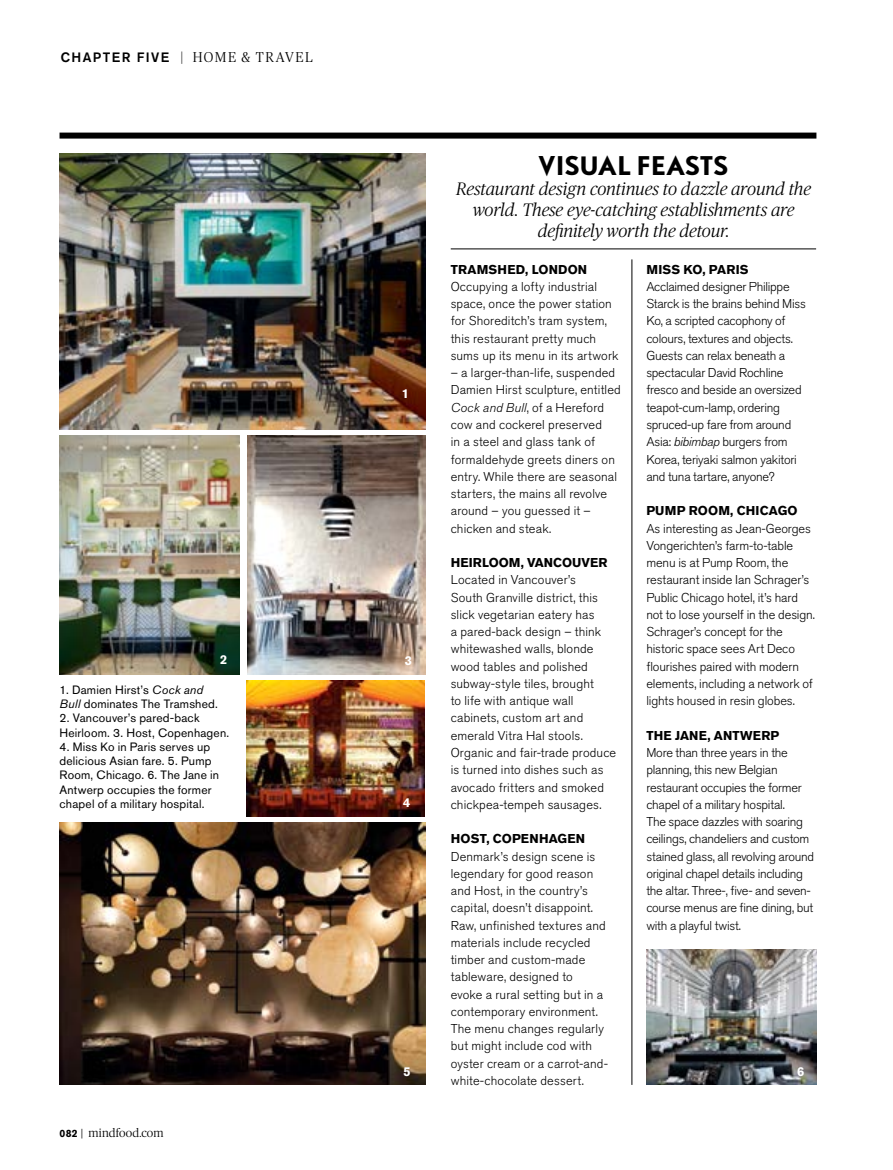
<style>
.page{position:relative;width:893px;height:1170px;background:#fff}
.page>*{position:absolute;margin:0;border:0;box-sizing:border-box;transform-origin:0 0}
.t1{font:700 24px "AADTL Nobel T";color:#000}
.t2{font:italic 300 18px/21px "Publico";letter-spacing:-.01em;color:#000;text-align:center}
.t3{font:500 13.5px "Akzidenz Grotesk Pro";letter-spacing:.105em;color:#000}
.t4{font:300 12.75px/17.2px "Akzidenz Grotesk Pro";letter-spacing:.005em;color:#000}
.t5{font:300 12.75px/17.2px "Akzidenz Grotesk Pro";letter-spacing:-.02em;color:#000}
.t6{font:700 12.75px "Akzidenz Grotesk Pro";letter-spacing:.01em;color:#000}
.t7{font:700 12.75px "Akzidenz Grotesk Pro";color:#fff}
.t8{font:12px/14.2px "Akzidenz Grotesk Pro";letter-spacing:.015em;color:#000}
.t9{font:300 12px "Publico";letter-spacing:.015em;color:#000}
.s1{font-family:"Publico";font-weight:300;font-style:italic;font-size:14.25px}
.s2{font-family:"Publico";font-weight:300;font-size:14.25px}
.s3{font-style:italic}
.s4{font-family:"Akzidenz Grotesk Pro";font-weight:700;font-size:10.5px}
.s5{font-family:"Akzidenz Grotesk Pro";font-size:10.5px}
</style>
<div class="page">
<div style="left:60px;top:133px;width:756px;height:6px;background:#000"></div>
<img style="left:60px;top:154px;width:365px;height:275px">
<img style="left:60px;top:822px;width:365px;height:262px">
<img style="left:646px;top:949px;width:170px;height:135px">
<hr style="left:632px;top:259px;width:1px;height:825px;background:#000">
<img style="left:246px;top:680px;width:179px;height:136px">
<img style="left:247px;top:435px;width:178px;height:239px">
<hr style="left:451px;top:248px;width:365px;height:1px;background:#000">
<img style="left:60px;top:435px;width:180px;height:239px">
<p class="t3" style="left:61px;top:49px;width:253px">CHAPTER FIVE <span class="s1">|</span> <span class="s2">HOME &amp; TRAVEL</span></p>
<h1 class="t1" style="left:539px;top:149px;width:191px">VISUAL FEASTS</h1>
<h2 class="t2" style="left:456px;top:178px;width:357px">Restaurant design continues to dazzle around the world. These eye-catching establishments are definitely worth the detour.</h2>
<p class="t6" style="left:646px;top:261px;width:104px">MISS KO, PARIS</p>
<p class="t5" style="left:646px;top:278px;width:161px">Acclaimed designer Philippe<br>Starck is the brains behind Miss<br>Ko, a scripted cacophony of colours, textures and objects.<br>Guests can relax beneath a spectacular David Rochline fresco and beside an oversized teapot-cum-lamp, ordering spruced-up fare from around<br>Asia: <span class="s3">bibimbap</span> burgers from<br>Korea, teriyaki salmon yakitori and tuna tartare, anyone?</p>
<p class="t6" style="left:646px;top:502px;width:153px">PUMP ROOM, CHICAGO</p>
<p class="t4" style="left:646px;top:519px;width:170px">As interesting as Jean-Georges<br>Vongerichten’s farm-to-table menu is at Pump Room, the restaurant inside Ian Schrager’s<br>Public Chicago hotel, it’s hard not to lose yourself in the design.<br>Schrager’s concept for the historic space sees Art Deco flourishes paired with modern elements, including a network of lights housed in resin globes.</p>
<p class="t6" style="left:646px;top:727px;width:134px">THE JANE, ANTWERP</p>
<p class="t5" style="left:646px;top:743px;width:169px">More than three years in the planning, this new Belgian restaurant occupies the former chapel of a military hospital.<br>The space dazzles with soaring ceilings, chandeliers and custom stained glass, all revolving around original chapel details including the altar. Three-, five- and seven&shy;course menus are fine dining, but with a playful twist.</p>
<p class="t6" style="left:451px;top:261px;width:138px">TRAMSHED, LONDON</p>
<p class="t4" style="left:451px;top:278px;width:169px">Occupying a lofty industrial space, once the power station for Shoreditch’s tram system, this restaurant pretty much sums up its menu in its artwork</p>
<p class="t4" style="left:451px;top:364px;width:172px">– a larger-than-life, suspended<br>Damien Hirst sculpture, entitled<br><span class="s3">Cock and Bull</span>, of a Hereford cow and cockerel preserved<br>in a steel and glass tank of formaldehyde greets diners on entry. While there are seasonal starters, the mains all revolve around – you guessed it – chicken and steak.</p>
<p class="t6" style="left:451px;top:554px;width:158px">HEIRLOOM, VANCOUVER</p>
<p class="t4" style="left:451px;top:571px;width:167px">Located in Vancouver’s<br>South Granville district, this slick vegetarian eatery has<br>a pared-back design – think whitewashed walls, blonde wood tables and polished subway-style tiles, brought<br>to life with antique wall cabinets, custom art and emerald Vitra Hal stools.<br>Organic and fair-trade produce is turned into dishes such as avocado fritters and smoked chickpea-tempeh sausages.</p>
<p class="t6" style="left:451px;top:830px;width:136px">HOST, COPENHAGEN</p>
<p class="t4" style="left:451px;top:847px;width:159px">Denmark’s design scene is legendary for good reason and Host, in the country’s capital, doesn’t disappoint.<br>Raw, unfinished textures and materials include recycled timber and custom-made tableware, designed to<br>evoke a rural setting but in a contemporary environment.<br>The menu changes regularly but might include cod with oyster cream or a carrot-and&shy;white-chocolate dessert.</p>
<p class="t7" style="left:402px;top:385px;width:9px">1</p>
<p class="t7" style="left:220px;top:650px;width:9px">2</p>
<p class="t7" style="left:405px;top:652px;width:9px">3</p>
<p class="t8" style="left:60px;top:682px;width:160px">1. Damien Hirst’s <span class="s3">Cock and<br>Bull</span> dominates The Tramshed.</p>
<p class="t8" style="left:60px;top:711px;width:171px">2. Vancouver’s pared-back<br>Heirloom. 3. Host, Copenhagen.</p>
<p class="t8" style="left:60px;top:739px;width:161px">4. Miss Ko in Paris serves up delicious Asian fare. 5. Pump<br>Room, Chicago. 6. The Jane in<br>Antwerp occupies the former chapel of a military hospital.</p>
<p class="t7" style="left:403px;top:794px;width:9px">4</p>
<p class="t7" style="left:404px;top:1063px;width:9px">5</p>
<p class="t7" style="left:797px;top:1062px;width:9px">6</p>
<p class="t9" style="left:60px;top:1125px;width:105px"><span class="s4">082</span> <span class="s5">|</span> mindfood.com</p>
</div>
